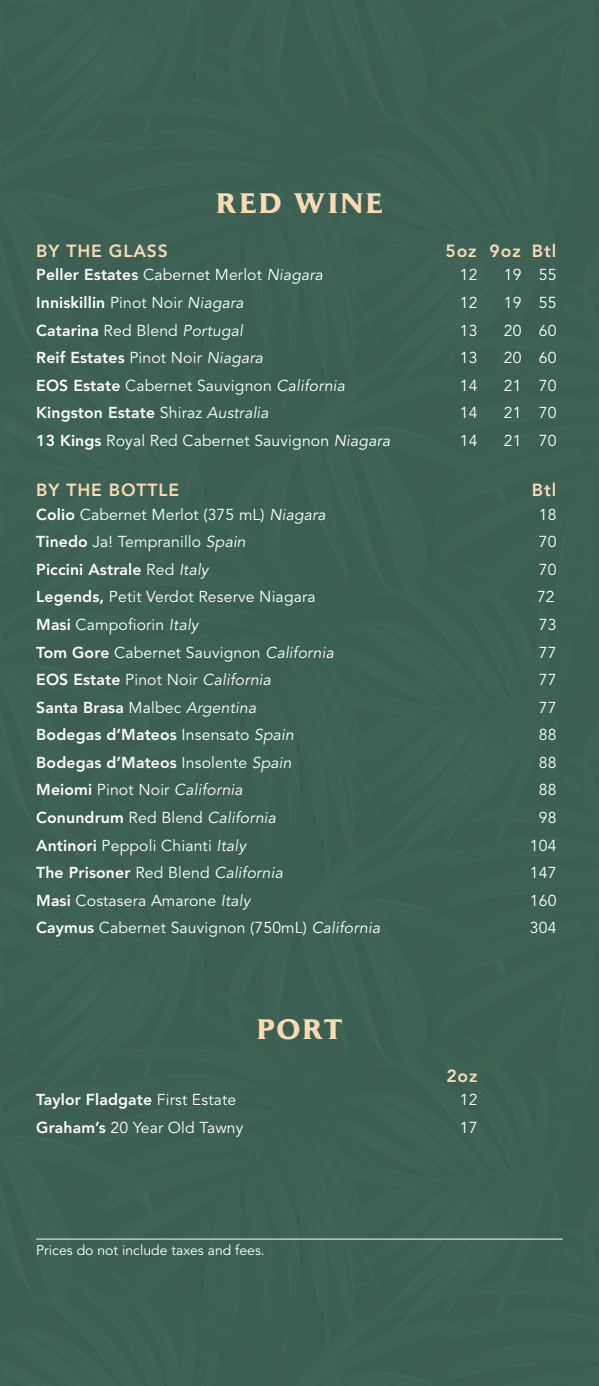
<style>
.page{position:relative;width:599px;height:1386px;background:#fff}
.page>*{position:absolute;margin:0;border:0;box-sizing:border-box;transform-origin:0 0}
.t1{font:700 28px "Daily News BQ";letter-spacing:.085em;color:#f9dab3}
.Subtitle{font:800 17.5px "Avenir LT Std";letter-spacing:.05em;color:#f9dab3}
.Wine_list_item{font:15.75px "Avenir LT Std";letter-spacing:.01em;color:#fff}
.Wine_list_item-2{font:800 15.75px "Avenir LT Std";letter-spacing:.01em;color:#fff}
.Wine_list_item-3{font:italic 15.75px "Avenir LT Std";letter-spacing:.01em;color:#fff}
.Fine_print{font:14px "Avenir LT Std";color:#fff}
.s1{font-weight:800}
.s2{font-style:italic}
.s3{font-weight:400}
.s4{font-weight:400;font-style:italic}
.s5{font-weight:800;font-style:normal}
.s6{font-style:normal}
</style>
<div class="page">
<div style="left:0;top:0;width:598px;height:1386px;background:#3d6154"></div>
<hr style="left:36px;top:1239px;width:526px;height:1px;background:#fff">
<p class="t1" style="left:216px;top:186px;width:168px">RED WINE</p>
<p class="Subtitle" style="left:36px;top:240px;width:133px">BY THE GLASS</p>
<p class="Subtitle" style="left:445px;top:240px;width:112px">5oz 9oz Btl</p>
<p class="Wine_list_item" style="left:36px;top:266px;width:288px"><span class="s1">Peller Estates</span> Cabernet Merlot <span class="s2">Niagara</span></p>
<p class="Wine_list_item" style="left:459px;top:266px;width:19px">12</p>
<p class="Wine_list_item" style="left:503px;top:266px;width:54px">19 55</p>
<p class="Wine_list_item-2" style="left:36px;top:293px;width:209px">Inniskillin <span class="s3">Pinot Noir</span> <span class="s4">Niagara</span></p>
<p class="Wine_list_item" style="left:459px;top:293px;width:19px">12</p>
<p class="Wine_list_item" style="left:503px;top:293px;width:54px">19 55</p>
<p class="Wine_list_item-2" style="left:36px;top:321px;width:208px">Catarina <span class="s3">Red Blend</span> <span class="s4">Portugal</span></p>
<p class="Wine_list_item" style="left:459px;top:321px;width:19px">13</p>
<p class="Wine_list_item" style="left:503px;top:321px;width:54px">20 60</p>
<p class="Wine_list_item-2" style="left:36px;top:348px;width:228px">Reif Estates <span class="s3">Pinot Noir</span> <span class="s4">Niagara</span></p>
<p class="Wine_list_item" style="left:459px;top:349px;width:19px">13</p>
<p class="Wine_list_item" style="left:503px;top:349px;width:54px">20 60</p>
<p class="Wine_list_item" style="left:36px;top:376px;width:310px"><span class="s1">EOS Estate</span> Cabernet Sauvignon <span class="s2">California</span></p>
<p class="Wine_list_item" style="left:459px;top:376px;width:19px">14</p>
<p class="Wine_list_item" style="left:503px;top:376px;width:54px">21 70</p>
<p class="Wine_list_item-2" style="left:36px;top:403px;width:234px">Kingston Estate <span class="s3">Shiraz</span> <span class="s4">Australia</span></p>
<p class="Wine_list_item" style="left:459px;top:404px;width:19px">14</p>
<p class="Wine_list_item" style="left:503px;top:404px;width:54px">21 70</p>
<p class="Wine_list_item" style="left:36px;top:431px;width:355px"><span class="s1">13 Kings</span> Royal Red Cabernet Sauvignon <span class="s2">Niagara</span></p>
<p class="Wine_list_item" style="left:459px;top:431px;width:19px">14</p>
<p class="Wine_list_item" style="left:503px;top:431px;width:54px">21 70</p>
<p class="Subtitle" style="left:36px;top:479px;width:144px">BY THE BOTTLE</p>
<p class="Subtitle" style="left:532px;top:479px;width:26px">Btl</p>
<p class="Wine_list_item" style="left:36px;top:505px;width:291px"><span class="s1">Colio</span> Cabernet Merlot (375 mL) <span class="s2">Niagara</span></p>
<p class="Wine_list_item" style="left:538px;top:505px;width:19px">18</p>
<p class="Wine_list_item" style="left:36px;top:533px;width:211px"><span class="s1">Tinedo</span> Ja! Tempranillo <span class="s2">Spain</span></p>
<p class="Wine_list_item" style="left:538px;top:533px;width:19px">70</p>
<p class="Wine_list_item-2" style="left:36px;top:560px;width:174px">Piccini Astrale <span class="s3">Red</span> <span class="s4">Italy</span></p>
<p class="Wine_list_item" style="left:538px;top:560px;width:19px">70</p>
<p class="Wine_list_item" style="left:36px;top:588px;width:281px"><span class="s1">Legends,</span> Petit Verdot Reserve Niagara</p>
<p class="Wine_list_item" style="left:537px;top:588px;width:19px">72</p>
<p class="Wine_list_item" style="left:36px;top:615px;width:164px"><span class="s1">Masi</span> Campofiorin <span class="s2">Italy</span></p>
<p class="Wine_list_item" style="left:538px;top:615px;width:19px">73</p>
<p class="Wine_list_item" style="left:36px;top:643px;width:299px"><span class="s1">Tom Gore</span> Cabernet Sauvignon <span class="s2">California</span></p>
<p class="Wine_list_item" style="left:538px;top:643px;width:19px">77</p>
<p class="Wine_list_item-3" style="left:36px;top:671px;width:236px"><span class="s5">EOS Estate</span> <span class="s6">Pinot Noir</span> California</p>
<p class="Wine_list_item" style="left:538px;top:671px;width:19px">77</p>
<p class="Wine_list_item-2" style="left:36px;top:698px;width:221px">Santa Brasa <span class="s3">Malbec</span> <span class="s4">Argentina</span></p>
<p class="Wine_list_item" style="left:538px;top:698px;width:19px">77</p>
<p class="Wine_list_item-2" style="left:36px;top:725px;width:259px">Bodegas d’Mateos <span class="s3">Insensato</span> <span class="s4">Spain</span></p>
<p class="Wine_list_item" style="left:538px;top:726px;width:19px">88</p>
<p class="Wine_list_item-2" style="left:36px;top:753px;width:257px">Bodegas d’Mateos <span class="s3">Insolente</span> <span class="s4">Spain</span></p>
<p class="Wine_list_item" style="left:538px;top:753px;width:19px">88</p>
<p class="Wine_list_item-3" style="left:36px;top:781px;width:208px"><span class="s5">Meiomi</span> <span class="s6">Pinot Noir</span> California</p>
<p class="Wine_list_item" style="left:538px;top:781px;width:19px">88</p>
<p class="Wine_list_item-3" style="left:36px;top:808px;width:241px"><span class="s5">Conundrum</span> <span class="s6">Red Blend</span> California</p>
<p class="Wine_list_item" style="left:538px;top:808px;width:19px">98</p>
<p class="Wine_list_item" style="left:36px;top:836px;width:211px"><span class="s1">Antinori</span> Peppoli Chianti <span class="s2">Italy</span></p>
<p class="Wine_list_item" style="left:529px;top:836px;width:28px">104</p>
<p class="Wine_list_item-2" style="left:36px;top:863px;width:248px">The Prisoner <span class="s3">Red Blend</span> <span class="s4">California</span></p>
<p class="Wine_list_item" style="left:529px;top:864px;width:28px">147</p>
<p class="Wine_list_item" style="left:36px;top:891px;width:216px"><span class="s1">Masi</span> Costasera Amarone <span class="s2">Italy</span></p>
<p class="Wine_list_item" style="left:529px;top:891px;width:28px">160</p>
<p class="Wine_list_item" style="left:36px;top:919px;width:345px"><span class="s1">Caymus</span> Cabernet Sauvignon (750mL) <span class="s2">California</span></p>
<p class="Wine_list_item" style="left:529px;top:919px;width:28px">304</p>
<p class="t1" style="left:257px;top:1011px;width:87px">PORT</p>
<p class="Subtitle" style="left:446px;top:1065px;width:33px">2oz</p>
<p class="Wine_list_item-2" style="left:36px;top:1091px;width:201px">Taylor Fladgate <span class="s3">First Estate</span></p>
<p class="Wine_list_item" style="left:460px;top:1091px;width:19px">12</p>
<p class="Wine_list_item" style="left:36px;top:1118px;width:208px"><span class="s1">Graham’s</span> 20 Year Old Tawny</p>
<p class="Wine_list_item" style="left:460px;top:1118px;width:19px">17</p>
<p class="Fine_print" style="left:36px;top:1242px;width:230px">Prices do not include taxes and fees.</p>
</div>
